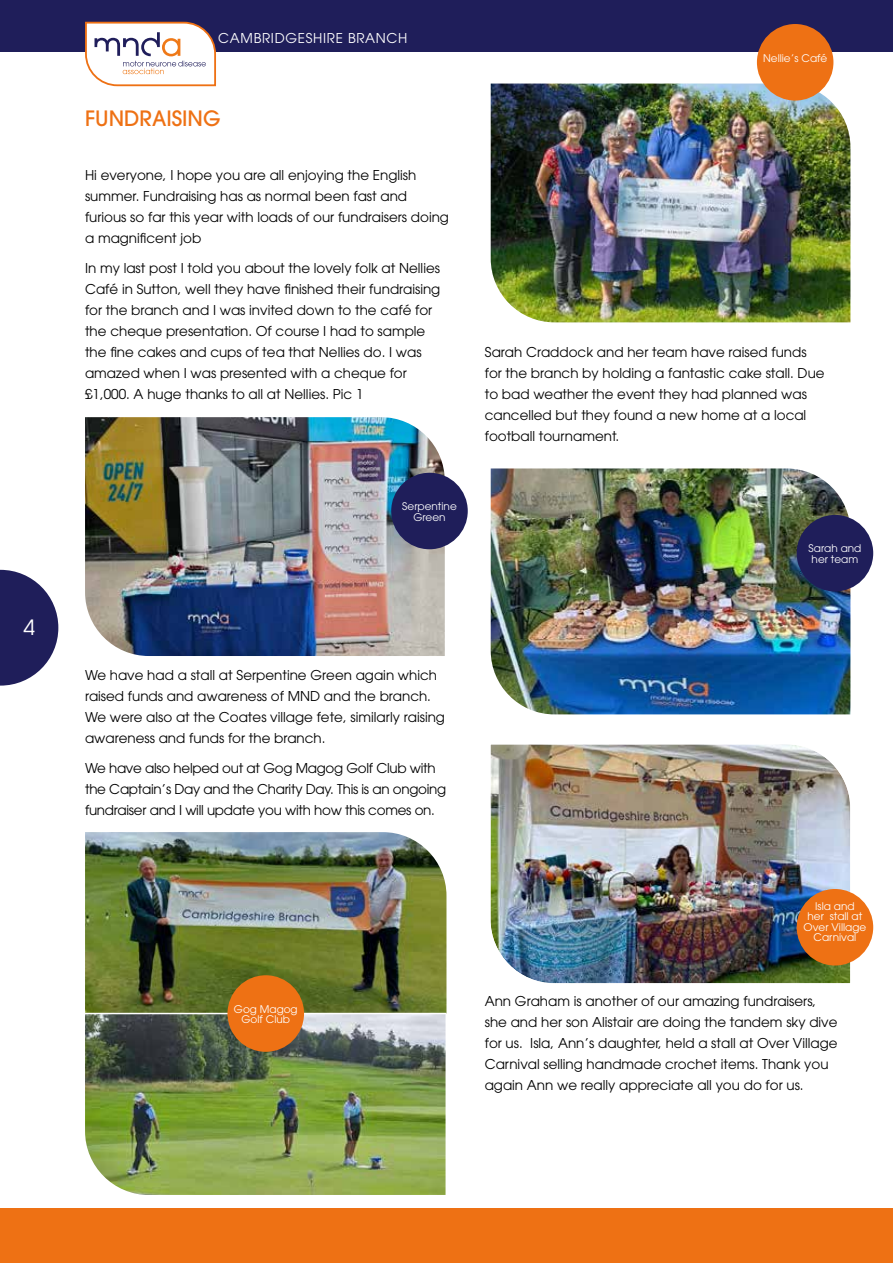
<style>
.page{position:relative;width:893px;height:1263px;background:#fff}
.page>*{position:absolute;margin:0;border:0;box-sizing:border-box;transform-origin:0 0}
.t1{font:500 21px "ITC Avant Garde Pro";color:#ee7114}
.t2{font:21px "ITC Avant Garde Pro";color:#fff}
.t3{font:13.5px/21px "ITC Avant Garde Pro";color:#000}
.t4{font:13.5px/21px "ITC Avant Garde Pro";letter-spacing:-.02em;color:#000}
.t5{font:13.5px "ITC Avant Garde Pro";letter-spacing:.05em;color:#fff}
.t6{font:10.5px/10.5px "ITC Avant Garde Pro";color:#fff;text-align:center}
</style>
<div class="page">
<div style="left:0;top:0;width:893px;height:51px;background:#1f1e5a"></div>
<div style="left:0;top:1208px;width:893px;height:55px;background:#ee7114"></div>
<svg style="left:84px;top:21px;width:133px;height:66px"></svg>
<svg style="left:0;top:570px;width:58px;height:116px"></svg>
<img style="left:491px;top:84px;width:359px;height:238px">
<img style="left:490px;top:744px;width:362px;height:240px">
<img style="left:491px;top:468px;width:359px;height:246px">
<img style="left:85px;top:417px;width:360px;height:239px">
<div style="left:757px;top:24px;width:76px;height:77px;background:#ee7114;border-radius:50%"></div>
<div style="left:797px;top:889px;width:76px;height:76px;background:#ee7114;border-radius:50%"></div>
<div style="left:391px;top:473px;width:77px;height:76px;background:#1f1e5a;border-radius:50%"></div>
<div style="left:797px;top:515px;width:76px;height:76px;background:#1f1e5a;border-radius:50%"></div>
<img style="left:85px;top:1014px;width:361px;height:181px">
<img style="left:85px;top:832px;width:361px;height:181px">
<div style="left:227px;top:975px;width:77px;height:77px;background:#ee7114;border-radius:50%"></div>
<h1 class="t2" style="left:24px;top:615px;width:13px">4</h1>
<p class="t5" style="left:218px;top:29px;width:191px">CAMBRIDGESHIRE BRANCH</p>
<h1 class="t1" style="left:85px;top:105px;width:137px">FUNDRAISING</h1>
<p class="t3" style="left:85px;top:164px;width:365px">Hi everyone, I hope you are all enjoying the English summer. Fundraising has as normal been fast and furious so far this year with loads of our fundraisers doing a magnificent job</p>
<p class="t3" style="left:85px;top:257px;width:357px">In my last post I told you about the lovely folk at Nellies Café in Sutton, well they have finished their fundraising for the branch and I was invited down to the café for the cheque presentation. Of course I had to sample the fine cakes and cups of tea that Nellies do. I was amazed when I was presented with a cheque for £1,000. A huge thanks to all at Nellies. Pic 1</p>
<p class="t6" style="left:402px;top:501px;width:56px">Serpentine<br>Green</p>
<p class="t6" style="left:763px;top:52px;width:66px">Nellie’s Café</p>
<p class="t3" style="left:485px;top:342px;width:341px">Sarah Craddock and her team have raised funds for the branch by holding a fantastic cake stall. Due to bad weather the event they had planned was cancelled but they found a new home at a local football tournament.</p>
<p class="t6" style="left:808px;top:543px;width:54px;text-align:left">Sarah and her team</p>
<p class="t3" style="left:85px;top:665px;width:361px">We have had a stall at Serpentine Green again which raised funds and awareness of MND and the branch.<br>We were also at the Coates village fete, similarly raising awareness and funds for the branch.</p>
<p class="t4" style="left:85px;top:757px;width:363px">We have also helped out at Gog Magog Golf Club with the Captain’s Day and the Charity Day. This is an ongoing fundraiser and I will update you with how this comes on.</p>
<p class="t6" style="left:234px;top:1003px;width:65px">Gog Magog<br>Golf Club</p>
<p class="t6" style="left:804px;top:901px;width:64px">Isla and<br>her stall at<br>Over Village<br>Carnival</p>
<p class="t3" style="left:485px;top:990px;width:354px">Ann Graham is another of our amazing fundraisers, she and her son Alistair are doing the tandem sky dive for us. Isla, Ann’s daughter, held a stall at Over Village Carnival selling handmade crochet items. Thank you again Ann we really appreciate all you do for us.</p>
</div>
